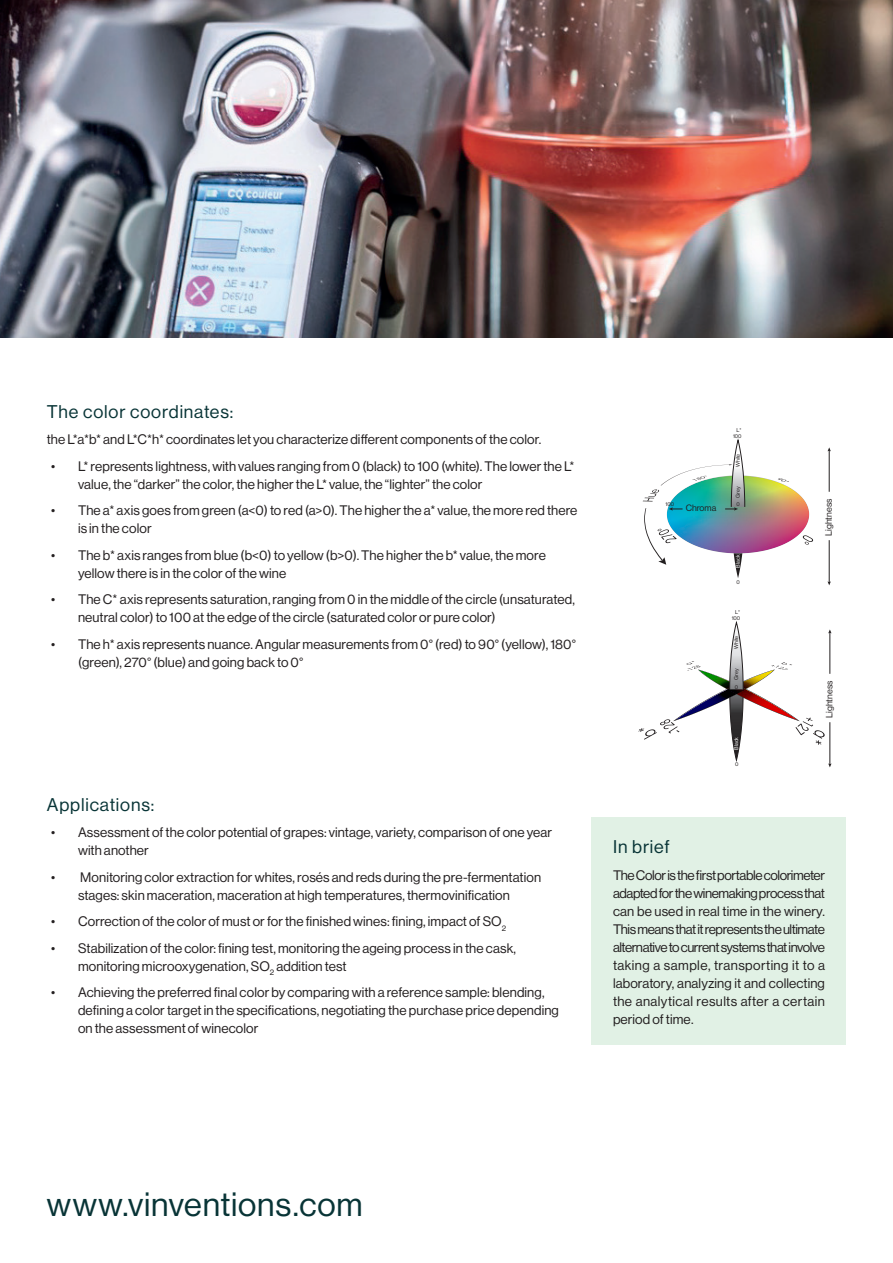
<style>
.page{position:relative;width:893px;height:1263px;background:#fff}
.page>*{position:absolute;margin:0;border:0;box-sizing:border-box;transform-origin:0 0}
.t1{font:33px "N Haas Grotesk DS Pro 55 Rg";letter-spacing:.025em;color:#083436}
.t2{font:18px "N Haas Grotesk DS Pro 55 Rg";letter-spacing:.05em;color:#083436}
.t3{font:13.5px/18px "N Haas Grotesk DS Pro 55 Rg";letter-spacing:.01em;color:#231f20}
.t4{font:9px "N Haas Grotesk DS Pro 55 Rg";color:#231f20}
.t5{font:5.4px "N Haas Grotesk DS Pro 55 Rg";color:#231f20}
.t6{font:5.4px "N Haas Grotesk DS Pro 55 Rg";color:#fff}
</style>
<div class="page">
<img style="left:0;top:0;width:893px;height:338px">
<img style="left:643px;top:440px;width:170px;height:138px">
<hr style="left:829px;top:540px;width:1px;height:43px;background:#231f20">
<svg style="left:827px;top:581px;width:4px;height:4px"></svg>
<hr style="left:829px;top:450px;width:1px;height:42px;background:#231f20">
<svg style="left:638px;top:622px;width:193px;height:145px"></svg>
<div style="left:592px;top:818px;width:254px;height:227px;background:#e1f1e5"></div>
<h2 class="t2" style="left:47px;top:401px;width:188px">The color coordinates:</h2>
<p class="t3" style="left:47px;top:431px;width:496px">the L*a*b* and L*C*h* coordinates let you characterize different components of the color.</p>
<p class="t3" style="left:78px;top:457px;width:498px;text-indent:-27px">• L* represents lightness, with values ranging from 0 (black) to 100 (white). The lower the L* value, the “darker” the color, the higher the L* value, the “lighter” the color</p>
<p class="t3" style="left:78px;top:502px;width:501px;text-indent:-27px">• The a* axis goes from green (a&lt;0) to red (a&gt;0). The higher the a* value, the more red there is in the color</p>
<p class="t3" style="left:78px;top:546px;width:469px;text-indent:-27px">• The b* axis ranges from blue (b&lt;0) to yellow (b&gt;0). The higher the b* value, the more yellow there is in the color of the wine</p>
<p class="t3" style="left:78px;top:591px;width:498px;text-indent:-27px">• The C* axis represents saturation, ranging from 0 in the middle of the circle (unsaturated, neutral color) to 100 at the edge of the circle (saturated color or pure color)</p>
<p class="t3" style="left:78px;top:635px;width:499px;text-indent:-27px">• The h* axis represents nuance. Angular measurements from 0° (red) to 90° (yellow), 180° (green), 270° (blue) and going back to 0°</p>
<p class="t5" style="left:736px;top:427px;width:6px">L*</p>
<p class="t5" style="left:733px;top:433px;width:10px">100</p>
<p class="t5" style="left:735px;top:467px;width:15px;rotate:-90deg">White</p>
<p class="t5" style="left:735px;top:498px;width:13px;rotate:-90deg">Grey</p>
<p class="t5" style="left:666px;top:501px;width:10px">100</p>
<p class="t4" style="left:823px;top:536px;width:39px;rotate:-90deg">Lightness</p>
<p class="t5" style="left:736px;top:501px;width:5px">0</p>
<p class="t4" style="left:686px;top:503px;width:32px">Chroma</p>
<p class="t6" style="left:735px;top:567px;width:14px;rotate:-90deg">Black</p>
<p class="t5" style="left:736px;top:579px;width:5px">0</p>
<p class="t5" style="left:735px;top:609px;width:6px">L*</p>
<p class="t5" style="left:406px;top:615px;width:10px">100</p>
<p class="t5" style="left:732px;top:615px;width:10px">100</p>
<p class="t5" style="left:733px;top:649px;width:15px;rotate:-90deg">White</p>
<p class="t5" style="left:733px;top:680px;width:13px;rotate:-90deg">Grey</p>
<p class="t5" style="left:735px;top:684px;width:5px">0</p>
<p class="t4" style="left:824px;top:718px;width:39px;rotate:-90deg">Lightness</p>
<p class="t6" style="left:733px;top:750px;width:14px;rotate:-90deg">Black</p>
<h2 class="t2" style="left:47px;top:794px;width:109px">Applications:</h2>
<p class="t3" style="left:78px;top:823px;width:476px;text-indent:-27px">• Assessment of the color potential of grapes: vintage, variety, comparison of one year with another</p>
<p class="t3" style="left:51px;top:868px;width:492px;text-align:center">• Monitoring color extraction for whites, rosés and reds during the pre-fermentation stages: skin maceration, maceration at high temperatures, thermovinification</p>
<p class="t3" style="left:51px;top:912px;width:457px">• Correction of the color of must or for the finished wines: fining, impact of SO<sub>2</sub></p>
<p class="t3" style="left:78px;top:939px;width:440px;text-indent:-27px">• Stabilization of the color: fining test, monitoring the ageing process in the cask, monitoring microoxygenation, SO<sub>2</sub> addition test</p>
<p class="t3" style="left:78px;top:983px;width:482px;text-indent:-27px">• Achieving the preferred final color by comparing with a reference sample: blending, defining a color target in the specifications, negotiating the purchase price depending on the assessment of winecolor</p>
<p class="t5" style="left:735px;top:761px;width:5px">0</p>
<h2 class="t2" style="left:613px;top:837px;width:58px">In brief</h2>
<p class="t3" style="left:613px;top:866px;width:213px;text-align:justify">The Color is the first portable colorimeter adapted for the winemaking process that can be used in real time in the winery.<br>This means that it represents the ultimate alternative to current systems that involve taking a sample, transporting it to a laboratory, analyzing it and collecting the analytical results after a certain period of time.</p>
<h1 class="t1" style="left:47px;top:1186px;width:318px">www.vinventions.com</h1>
</div>
